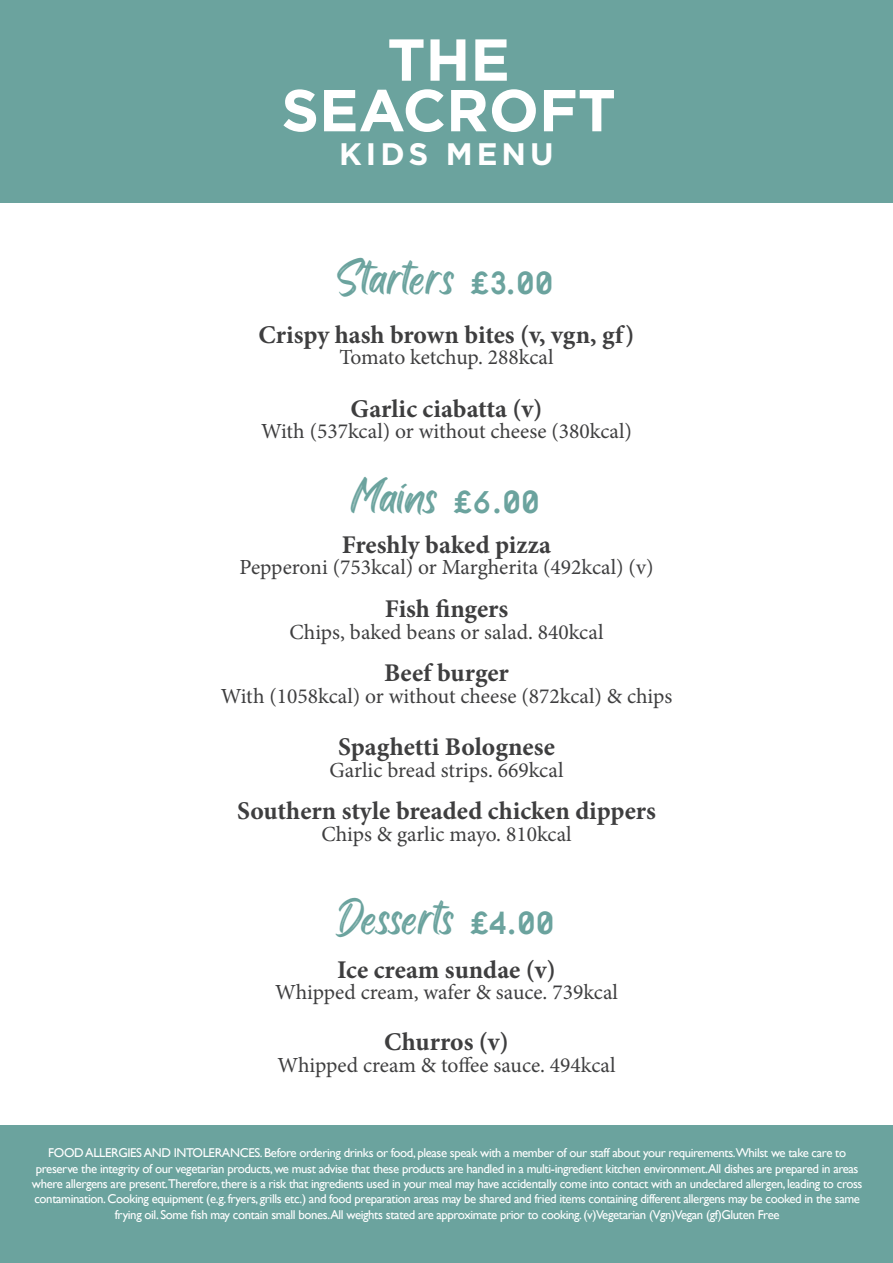
<style>
.page{position:relative;width:893px;height:1263px;background:#fff}
.page>*{position:absolute;margin:0;border:0;box-sizing:border-box;transform-origin:0 0}
.t1{font:700 58.95px/50.6px "Gotham";color:#fff;text-align:center}
.t2{font:44.85px "Black Bones Personal Use";color:#6ba39e}
.t3{font:700 31.05px "Gotham";letter-spacing:.13em;color:#fff}
.t4{font:700 25.5px "Minion Pro";color:#3e3e3f}
.t5{font:21.6px "Minion Pro";color:#3e3e3f}
.t6{font:12.75px/15.3px "Gill Sans";letter-spacing:-.03em;color:#fff;text-align:center}
.s1{font-family:"Belgrad";font-weight:700;font-size:29.85px}
</style>
<div class="page">
<div style="left:0;top:1125px;width:893px;height:138px;background:#6ba39e"></div>
<div style="left:0;top:0;width:893px;height:203px;background:#6ba39e"></div>
<p class="t1" style="left:281px;top:34px;width:336px">THE<br>SEACROFT</p>
<p class="t3" style="left:339px;top:133px;width:216px">KIDS MENU</p>
<p class="t2" style="left:337px;top:247px;width:220px">Starters <span class="s1">£3.00</span></p>
<p class="t4" style="left:259px;top:317px;width:377px">Crispy hash brown bites (v, vgn, gf)</p>
<p class="t5" style="left:339px;top:343px;width:216px">Tomato ketchup. 288kcal</p>
<p class="t4" style="left:351px;top:390px;width:193px">Garlic ciabatta (v)</p>
<p class="t5" style="left:261px;top:417px;width:373px">With (537kcal) or without cheese (380kcal)</p>
<p class="t2" style="left:351px;top:466px;width:193px">Mains <span class="s1">£6.00</span></p>
<p class="t4" style="left:342px;top:527px;width:211px">Freshly baked pizza</p>
<p class="t5" style="left:240px;top:553px;width:415px">Pepperoni (753kcal) or Margherita (492kcal) (v)</p>
<p class="t4" style="left:385px;top:591px;width:125px">Fish fingers</p>
<p class="t5" style="left:290px;top:617px;width:315px">Chips, baked beans or salad. 840kcal</p>
<p class="t4" style="left:384px;top:655px;width:126px">Beef burger</p>
<p class="t5" style="left:221px;top:682px;width:453px">With (1058kcal) or without cheese (872kcal) &amp; chips</p>
<p class="t4" style="left:338px;top:729px;width:218px">Spaghetti Bolognese</p>
<p class="t5" style="left:330px;top:755px;width:235px">Garlic bread strips. 669kcal</p>
<p class="t4" style="left:237px;top:793px;width:420px">Southern style breaded chicken dippers</p>
<p class="t5" style="left:321px;top:819px;width:252px">Chips &amp; garlic mayo. 810kcal</p>
<p class="t2" style="left:336px;top:886px;width:223px">Desserts <span class="s1">£4.00</span></p>
<p class="t4" style="left:337px;top:951px;width:220px">Ice cream sundae (v)</p>
<p class="t5" style="left:275px;top:978px;width:344px">Whipped cream, wafer &amp; sauce. 739kcal</p>
<p class="t4" style="left:384px;top:1024px;width:126px">Churros (v)</p>
<p class="t5" style="left:277px;top:1050px;width:340px">Whipped cream &amp; toffee sauce. 494kcal</p>
<p class="t6" style="left:32px;top:1145px;width:832px">FOOD ALLERGIES AND INTOLERANCES. Before ordering drinks or food, please speak with a member of our staff about your requirements.Whilst we take care to preserve the integrity of our vegetarian products, we must advise that these products are handled in a multi-ingredient kitchen environment.All dishes are prepared in areas where allergens are present.Therefore, there is a risk that ingredients used in your meal may have accidentally come into contact with an undeclared allergen, leading to cross contamination. Cooking equipment (e.g. fryers, grills etc.) and food preparation areas may be shared and fried items containing different allergens may be cooked in the same frying oil. Some fish may contain small bones.All weights stated are approximate prior to cooking. (v)Vegetarian (Vgn)Vegan (gf)Gluten Free</p>
</div>
